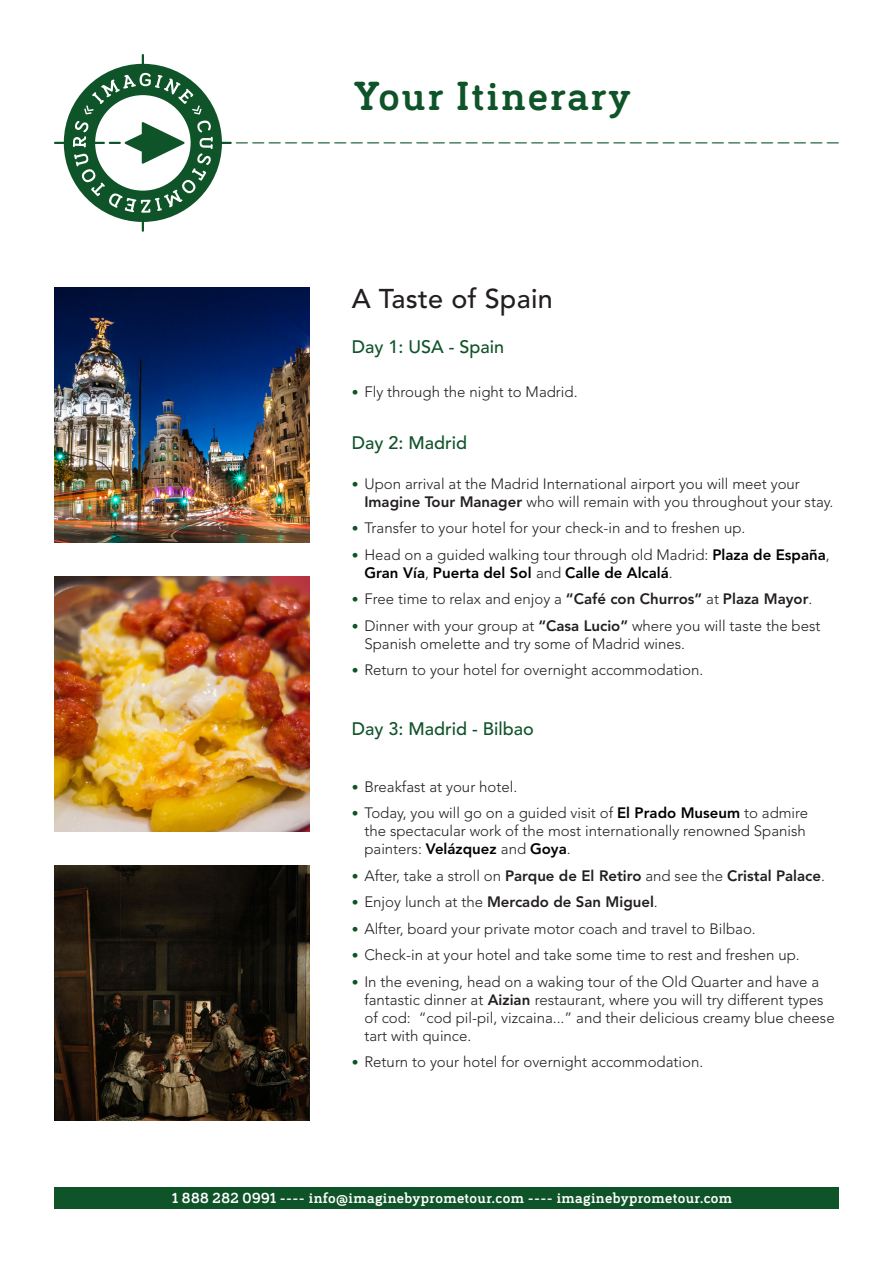
<style>
.page{position:relative;width:893px;height:1263px;background:#fff}
.page>*{position:absolute;margin:0;border:0;box-sizing:border-box;transform-origin:0 0}
.t1{font:700 42px "Bariol Serif";letter-spacing:.05em;color:#0f5329}
.t2{font:500 27px "Avenir LT Std";letter-spacing:.01em;color:#231f20}
.TEXTO{font:500 18px "Avenir LT Std";color:#0f5329}
.t3{font:300 15px/18px "Avenir LT Std";color:#231f20}
.t4{font:700 15px "Bariol Serif";letter-spacing:.025em;color:#fff}
.t5{font:800 15px "Avenir LT Std";color:#231f20}
.s1{font-size:13.5px;color:#0f5329}
.s2{font-weight:800}
.s3{font-weight:800;color:#000}
.s4{font-weight:300;font-size:13.5px;color:#0f5329}
.s5{font-weight:300}
</style>
<div class="page">
<img style="left:54px;top:287px;width:255px;height:255px">
<img style="left:54px;top:576px;width:255px;height:255px">
<img style="left:54px;top:865px;width:255px;height:256px">
<div style="left:54px;top:1188px;width:785px;height:21px;background:#0f5329"></div>
<svg style="left:54px;top:54px;width:785px;height:178px"></svg>
<p class="t1" style="left:354px;top:66px;width:278px">Your Itinerary</p>
<p class="t2" style="left:352px;top:283px;width:203px">A Taste of Spain</p>
<p class="TEXTO" style="left:352px;top:336px;width:154px">Day 1: USA - Spain</p>
<p class="t3" style="left:352px;top:383px;width:227px"><span class="s1">•</span> Fly through the night to Madrid.</p>
<p class="TEXTO" style="left:352px;top:432px;width:117px">Day 2: Madrid</p>
<p class="t3" style="left:364px;top:474px;width:470px;text-indent:-13px"><span class="s1">•</span> Upon arrival at the Madrid International airport you will meet your<br><span class="s2">Imagine Tour Manager</span> who will remain with you throughout your stay.</p>
<p class="t3" style="left:352px;top:519px;width:395px"><span class="s1">•</span> Transfer to your hotel for your check-in and to freshen up.</p>
<p class="t3" style="left:364px;top:545px;width:467px;text-indent:-13px"><span class="s1">•</span> Head on a guided walking tour through old Madrid: <span class="s3">Plaza de España</span>,<br><span class="s3">Gran Vía</span>, <span class="s3">Puerta del Sol</span> and <span class="s3">Calle de Alcalá</span>.</p>
<p class="t3" style="left:352px;top:590px;width:462px"><span class="s1">•</span> Free time to relax and enjoy a <span class="s2">“Café con Churros”</span> at <span class="s2">Plaza Mayor</span>.</p>
<p class="t3" style="left:364px;top:616px;width:458px;text-indent:-13px"><span class="s1">•</span> Dinner with your group at <span class="s2">“Casa Lucio”</span> where you will taste the best<br>Spanish omelette and try some of Madrid wines.</p>
<p class="t3" style="left:352px;top:661px;width:353px"><span class="s1">•</span> Return to your hotel for overnight accommodation.</p>
<p class="TEXTO" style="left:352px;top:719px;width:184px">Day 3: Madrid - Bilbao</p>
<p class="t3" style="left:352px;top:778px;width:167px"><span class="s1">•</span> Breakfast at your hotel.</p>
<p class="t3" style="left:364px;top:804px;width:445px;text-indent:-13px"><span class="s1">•</span> Today, you will go on a guided visit of <span class="s3">El Prado Museum</span> to admire the spectacular work of the most internationally renowned Spanish painters: <span class="s3">Velázquez</span> and <span class="s3">Goya</span>.</p>
<p class="t3" style="left:352px;top:867px;width:475px"><span class="s1">•</span> After, take a stroll on <span class="s2">Parque de El Retiro</span> and see the <span class="s2">Cristal Palace</span>.</p>
<p class="t5" style="left:352px;top:893px;width:308px"><span class="s4">•</span> <span class="s5">Enjoy lunch at the</span> Mercado de San Miguel<span class="s5">.</span></p>
<p class="t3" style="left:352px;top:920px;width:406px"><span class="s1">•</span> Alfter, board your private motor coach and travel to Bilbao.</p>
<p class="t3" style="left:352px;top:946px;width:450px"><span class="s1">•</span> Check-in at your hotel and take some time to rest and freshen up.</p>
<p class="t3" style="left:364px;top:973px;width:472px;text-indent:-13px"><span class="s1">•</span> In the evening, head on a waking tour of the Old Quarter and have a fantastic dinner at <span class="s2">Aizian</span> restaurant, where you will try different types of cod: “cod pil-pil, vizcaina...” and their delicious creamy blue cheese tart with quince.</p>
<p class="t3" style="left:352px;top:1053px;width:353px"><span class="s1">•</span> Return to your hotel for overnight accommodation.</p>
<p class="t4" style="left:172px;top:1187px;width:561px">1 888 282 0991 ---- info@imaginebyprometour.com ---- imaginebyprometour.com</p>
</div>
